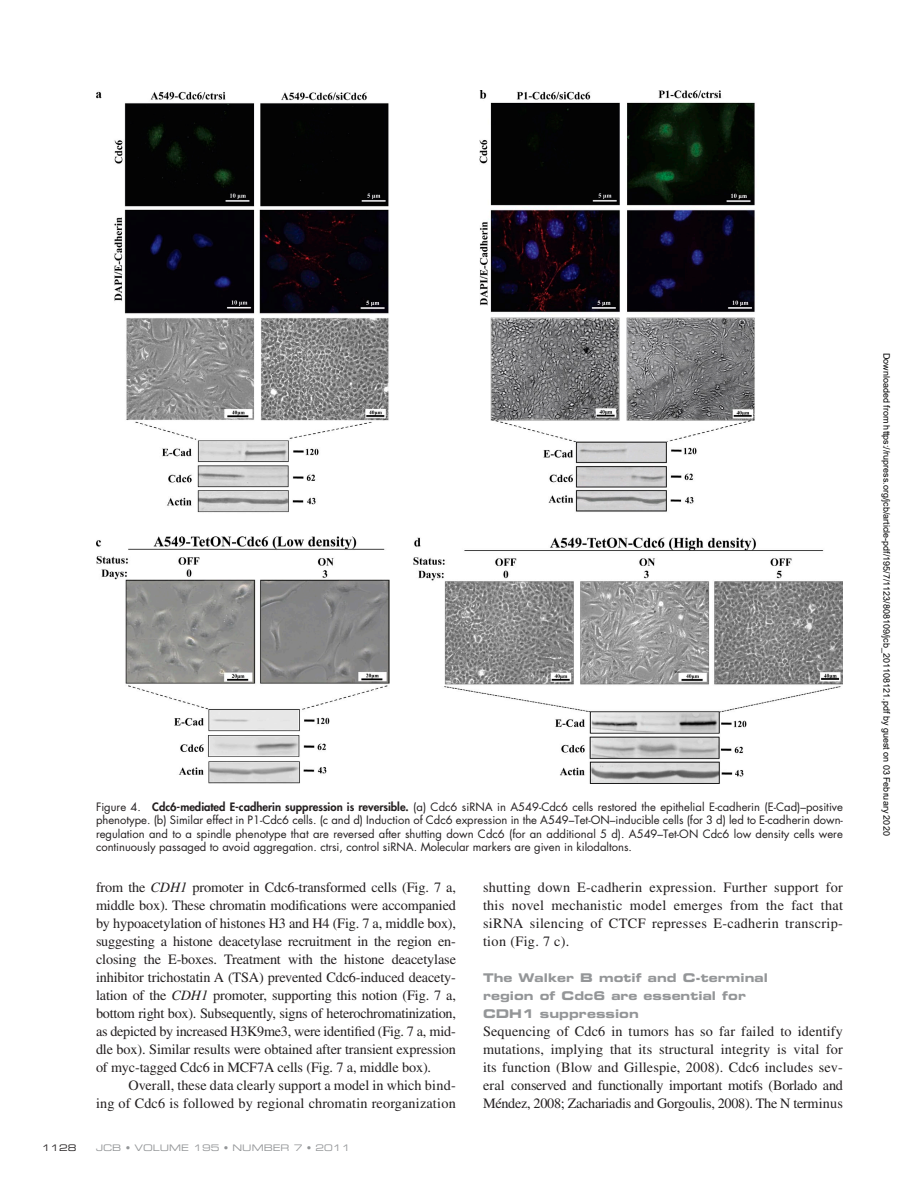
<style>
.page{position:relative;width:918px;height:1188px;background:#fff}
.page>*{position:absolute;margin:0;border:0;box-sizing:border-box;transform-origin:0 0}
.t1{font:14.25px/18px "Times LT Std";color:#231f20;text-align:justify}
.t2{font:12px/18px "Eurostile LT Std Bold Ex 2";letter-spacing:.005em;color:#949698}
.t3{font:11.25px/13.5px "Futura Std";color:#231f20;text-align:justify}
.t4{font:9px "Arial";color:#000}
.t5{font:9px "Eurostile LT Std Ex 2";color:#949698}
.t6{font:9px "Eurostile LT Std Ex 2";color:#231f20}
.s1{font-weight:800}
.s2{font-style:italic}
</style>
<div class="page">
<img style="left:96px;top:90px;width:747px;height:694px">
<p class="t3" style="left:96px;top:800px;width:749px">Figure 4. <span class="s1">Cdc6-mediated E-cadherin suppression is reversible.</span> (a) Cdc6 siRNA in A549-Cdc6 cells restored the epithelial E-cadherin (E-Cad)–positive phenotype. (b) Similar effect in P1-Cdc6 cells. (c and d) Induction of Cdc6 expression in the A549–Tet-ON–inducible cells (for 3 d) led to E-cadherin down&shy;regulation and to a spindle phenotype that are reversed after shutting down Cdc6 (for an additional 5 d). A549–Tet-ON Cdc6 low density cells were continuously passaged to avoid aggregation. ctrsi, control siRNA. Molecular markers are given in kilodaltons.</p>
<p class="t1" style="left:96px;top:878px;width:362px">from the <span class="s2">CDH1</span> promoter in Cdc6-transformed cells (Fig. 7 a, middle box). These chromatin modifications were accompanied by hypoacetylation of histones H3 and H4 (Fig. 7 a, middle box), suggesting a histone deacetylase recruitment in the region en&shy;closing the E-boxes. Treatment with the histone deacetylase inhibitor trichostatin A (TSA) prevented Cdc6-induced deacety&shy;lation of the <span class="s2">CDH1</span> promoter, supporting this notion (Fig. 7 a, bottom right box). Subsequently, signs of heterochromatinization, as depicted by increased H3K9me3, were identified (Fig. 7 a, mid&shy;dle box). Similar results were obtained after transient expression of myc-tagged Cdc6 in MCF7A cells (Fig. 7 a, middle box).</p>
<p class="t1" style="left:96px;top:1076px;width:362px;text-align:right">Overall, these data clearly support a model in which bind-<br>ing of Cdc6 is followed by regional chromatin reorganization</p>
<p class="t6" style="left:42px;top:1142px;width:36px">1128</p>
<p class="t5" style="left:96px;top:1142px;width:256px">JCB • VOLUME 195 • NUMBER 7 • 2011</p>
<p class="t1" style="left:483px;top:878px;width:362px">shutting down E-cadherin expression. Further support for this novel mechanistic model emerges from the fact that siRNA silencing of CTCF represses E-cadherin transcrip&shy;tion (Fig. 7 c).</p>
<p class="t2" style="left:483px;top:968px;width:286px">The Walker B motif and C-terminal region of Cdc6 are essential for<br>CDH1 suppression</p>
<p class="t1" style="left:483px;top:1022px;width:362px">Sequencing of Cdc6 in tumors has so far failed to identify mutations, implying that its structural integrity is vital for its function (Blow and Gillespie, 2008). Cdc6 includes sev&shy;eral conserved and functionally important motifs (Borlado and Méndez, 2008; Zachariadis and Gorgoulis, 2008). The N terminus</p>
<p class="t4" style="left:890px;top:352px;width:485px;rotate:90deg">Downloaded from https://rupress.org/jcb/article-pdf/195/7/1123/808109/jcb_201108121.pdf by guest on 03 February 2020</p>
</div>
